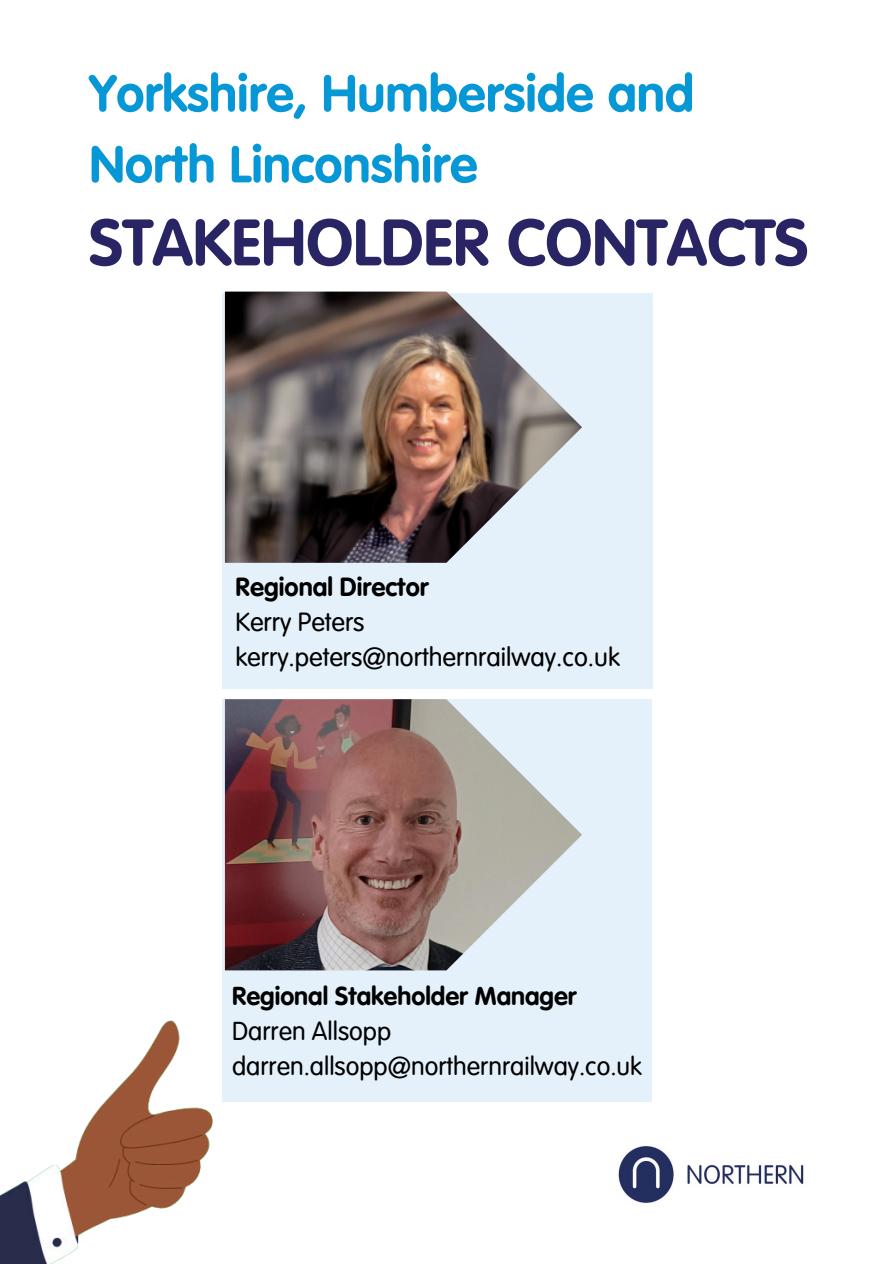
<style>
.page{position:relative;width:894px;height:1264px;background:#fff}
.page>*{position:absolute;margin:0;border:0;box-sizing:border-box;transform-origin:0 0}
.t1{font:700 64.5px "VAG Rounded Next";color:#292464}
.t2{font:700 51px/70.8px "VAG Rounded Next";color:#0698d6}
.t3{font:25.65px "VAG Rounded Next";color:#000}
.t4{font:700 25.65px "VAG Rounded Next";color:#000}
.t5{font:25.35px "VAG Rounded Next";color:#000}
.t6{font:700 25.35px "VAG Rounded Next";color:#000}
</style>
<div class="page">
<img style="left:0;top:990px;width:224px;height:273px">
<div style="left:223px;top:699px;width:428px;height:402px;background:#e5f1fa"></div>
<div style="left:223px;top:292px;width:429px;height:396px;background:#e5f1fa"></div>
<img style="left:225px;top:291px;width:357px;height:272px">
<img style="left:618px;top:1146px;width:186px;height:57px">
<img style="left:225px;top:699px;width:357px;height:271px">
<p class="t2" style="left:89px;top:57px;width:606px">Yorkshire, Humberside and<br>North Linconshire</p>
<p class="t1" style="left:89px;top:197px;width:720px">STAKEHOLDER CONTACTS</p>
<h1 class="t4" style="left:235px;top:569px;width:194px">Regional Director</h1>
<p class="t3" style="left:235px;top:604px;width:130px">Kerry Peters</p>
<p class="t3" style="left:235px;top:639px;width:385px">kerry.peters@northernrailway.co.uk</p>
<p class="t6" style="left:232px;top:978px;width:346px">Regional Stakeholder Manager</p>
<p class="t5" style="left:232px;top:1013px;width:160px">Darren Allsopp</p>
<p class="t5" style="left:232px;top:1048px;width:411px">darren.allsopp@northernrailway.co.uk</p>
</div>
